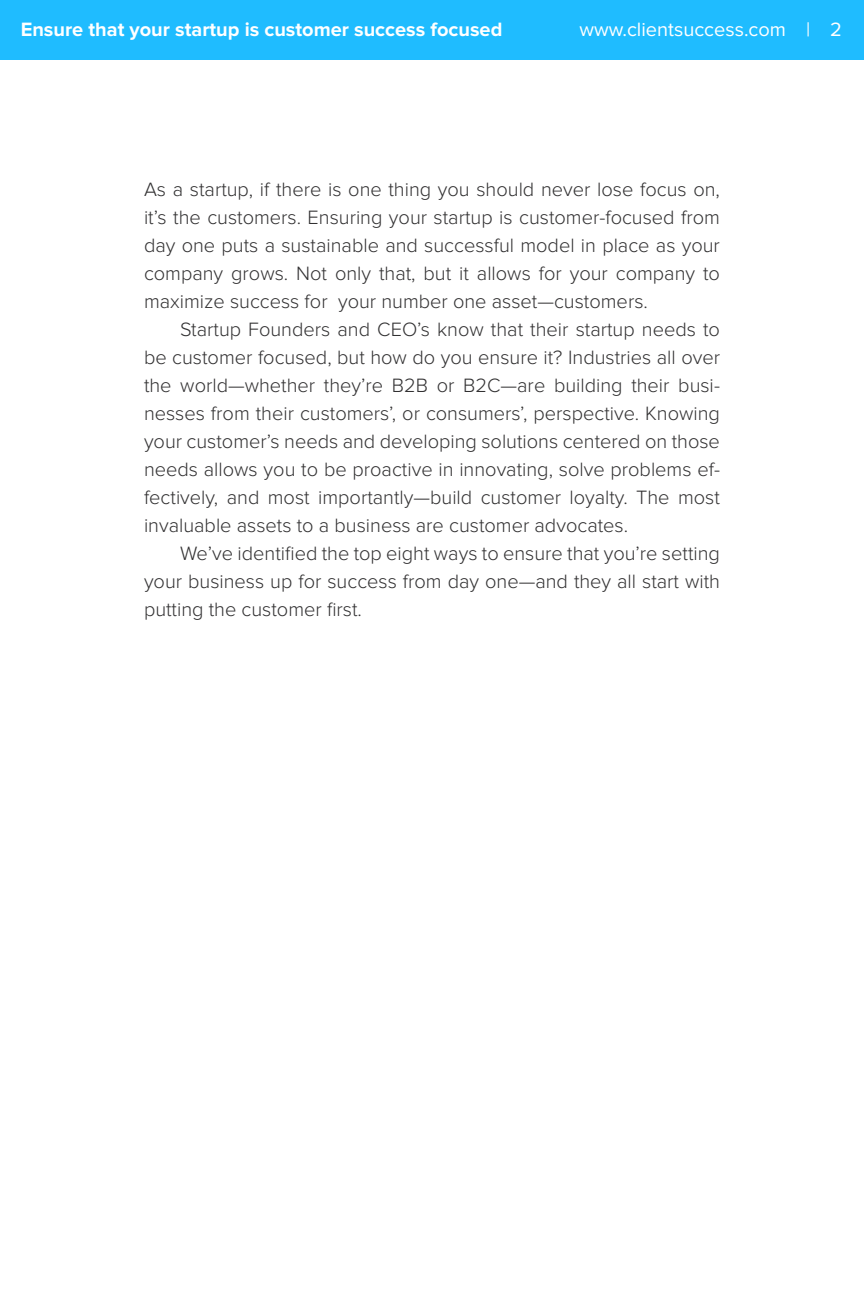
<style>
.page{position:relative;width:864px;height:1296px;background:#fff}
.page>*{position:absolute;margin:0;border:0;box-sizing:border-box;transform-origin:0 0}
.body_copy{font:300 20px/28px "Proxima Nova";color:#323132;text-align:justify}
.first_paragraph{font:300 20px/28px "Proxima Nova";color:#323132;text-align:justify}
.t1{font:700 20px "Proxima Nova";color:#fff}
.t2{font:20px "Proxima Nova";color:#fff}
</style>
<div class="page">
<div style="left:0;top:0;width:864px;height:60px;background:#1fbcff"></div>
<p class="t1" style="left:21px;top:18px;width:483px">Ensure that your startup is customer success focused</p>
<p class="t2" style="left:579px;top:18px;width:264px">www.clientsuccess.com | 2</p>
<p class="first_paragraph" style="left:144px;top:175px;width:578px">As a startup, if there is one thing you should never lose focus on, it’s the customers. Ensuring your startup is customer-focused from day one puts a sustainable and successful model in place as your company grows. Not only that, but it allows for your company to maximize success for your number one asset—customers.</p>
<p class="body_copy" style="left:144px;top:315px;width:578px;text-indent:36px">Startup Founders and CEO’s know that their startup needs to be customer focused, but how do you ensure it? Industries all over the world—whether they’re B2B or B2C—are building their busi&shy;nesses from their customers’, or consumers’, perspective. Knowing your customer’s needs and developing solutions centered on those needs allows you to be proactive in innovating, solve problems ef&shy;fectively, and most importantly—build customer loyalty. The most invaluable assets to a business are customer advocates.</p>
<p class="body_copy" style="left:144px;top:539px;width:578px;text-indent:36px">We’ve identified the top eight ways to ensure that you’re setting your business up for success from day one—and they all start with putting the customer first.</p>
</div>
